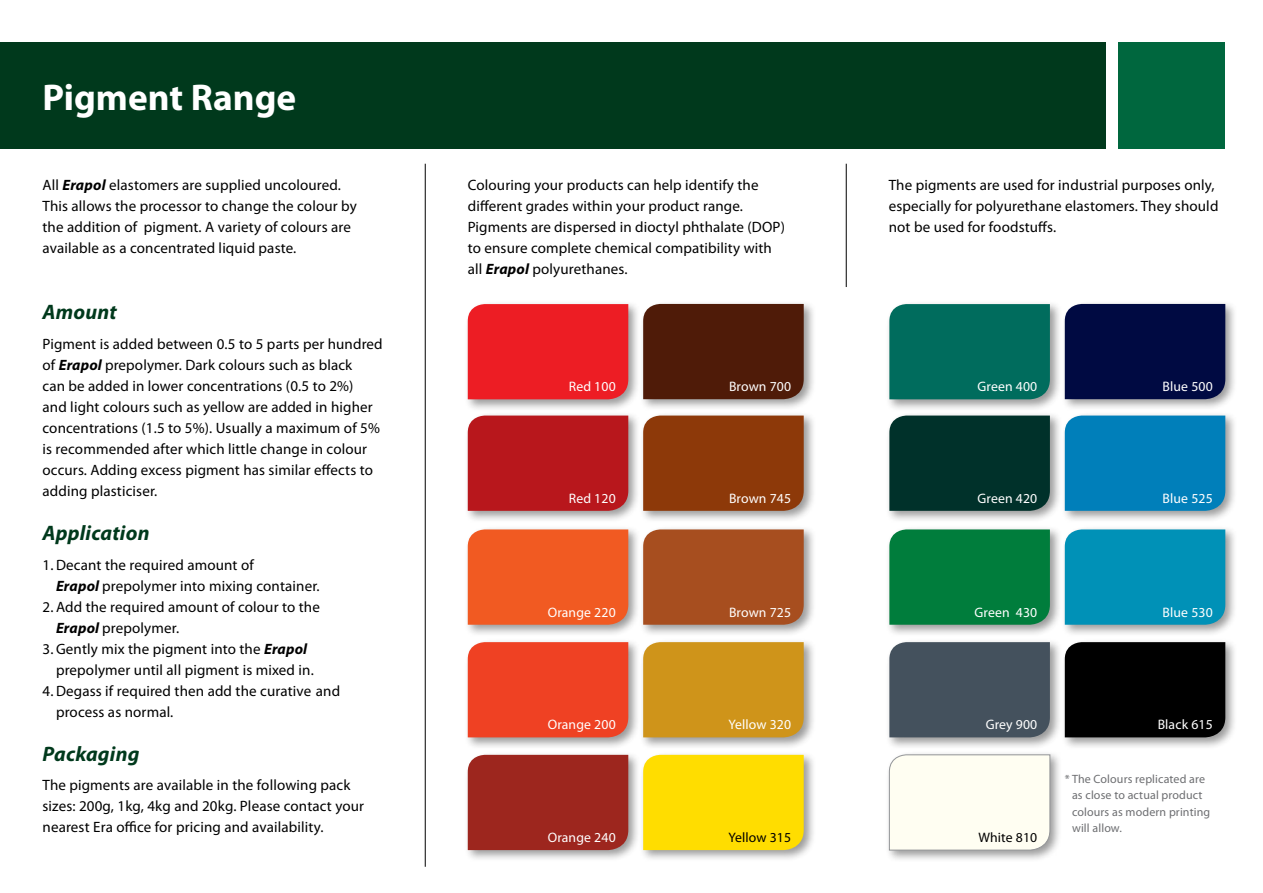
<style>
.page{position:relative;width:1263px;height:893px;background:#fff}
.page>*{position:absolute;margin:0;border:0;box-sizing:border-box;transform-origin:0 0}
.t1{font:700 37.35px "Myriad Pro";color:#fff}
.t2{font:italic 700 21px "Myriad Pro";letter-spacing:.01em;color:#00391c}
.t3{font:15px/21px "Myriad Pro";letter-spacing:.01em;color:#000}
.t4{font:13.8px "Myriad Pro";letter-spacing:.01em;color:#fff}
.t5{font:13.8px "Myriad Pro";letter-spacing:.01em;color:#000}
.t6{font:12px/16.5px "Myriad Pro";letter-spacing:.01em;color:#6d6e71}
.s1{font-weight:700;font-style:italic}
</style>
<div class="page">
<div style="left:1118px;top:43px;width:107px;height:106px;background:#00673e"></div>
<div style="left:0;top:43px;width:1106px;height:106px;background:#00391c"></div>
<hr style="left:425px;top:164px;width:1px;height:703px;background:#000">
<hr style="left:846px;top:164px;width:1px;height:123px;background:#000">
<div style="left:464px;top:300px;width:177px;height:112px;background:#000;opacity:.4"></div>
<div style="left:468px;top:304px;width:160px;height:95px;background:#ed1d24"></div>
<div style="left:885px;top:300px;width:177px;height:112px;background:#000;opacity:.4"></div>
<div style="left:889px;top:304px;width:161px;height:95px;background:#006c5d"></div>
<div style="left:464px;top:412px;width:177px;height:111px;background:#000;opacity:.4"></div>
<div style="left:468px;top:416px;width:160px;height:95px;background:#b8171c"></div>
<div style="left:885px;top:412px;width:177px;height:111px;background:#000;opacity:.4"></div>
<div style="left:889px;top:416px;width:161px;height:95px;background:#00312a"></div>
<div style="left:464px;top:525px;width:177px;height:112px;background:#000;opacity:.4"></div>
<div style="left:468px;top:529px;width:160px;height:96px;background:#f15a22"></div>
<div style="left:885px;top:525px;width:177px;height:112px;background:#000;opacity:.4"></div>
<div style="left:889px;top:529px;width:161px;height:96px;background:#007d3c"></div>
<div style="left:464px;top:638px;width:177px;height:112px;background:#000;opacity:.4"></div>
<div style="left:468px;top:642px;width:160px;height:95px;background:#ef4123"></div>
<div style="left:885px;top:638px;width:177px;height:112px;background:#000;opacity:.4"></div>
<div style="left:889px;top:642px;width:161px;height:95px;background:#44515d"></div>
<div style="left:464px;top:751px;width:177px;height:112px;background:#000;opacity:.4"></div>
<div style="left:468px;top:755px;width:160px;height:95px;background:#9d261e"></div>
<div style="left:885px;top:750px;width:178px;height:113px;background:#000;opacity:.4"></div>
<div style="left:889px;top:754px;width:162px;height:97px;background:#fffef2"></div>
<div style="left:639px;top:300px;width:177px;height:112px;background:#000;opacity:.4"></div>
<div style="left:643px;top:304px;width:161px;height:95px;background:#4f1b08"></div>
<div style="left:1061px;top:300px;width:177px;height:112px;background:#000;opacity:.4"></div>
<div style="left:1065px;top:304px;width:160px;height:95px;background:#000a42"></div>
<div style="left:639px;top:412px;width:177px;height:111px;background:#000;opacity:.4"></div>
<div style="left:643px;top:416px;width:161px;height:95px;background:#8d3909"></div>
<div style="left:1061px;top:412px;width:177px;height:111px;background:#000;opacity:.4"></div>
<div style="left:1065px;top:416px;width:160px;height:95px;background:#007fba"></div>
<div style="left:639px;top:525px;width:177px;height:112px;background:#000;opacity:.4"></div>
<div style="left:643px;top:529px;width:161px;height:96px;background:#a74e1f"></div>
<div style="left:1061px;top:525px;width:177px;height:112px;background:#000;opacity:.4"></div>
<div style="left:1065px;top:529px;width:160px;height:96px;background:#0091b7"></div>
<div style="left:639px;top:638px;width:177px;height:112px;background:#000;opacity:.4"></div>
<div style="left:643px;top:642px;width:161px;height:95px;background:#cf941a"></div>
<div style="left:1061px;top:638px;width:177px;height:112px;background:#000;opacity:.4"></div>
<div style="left:1065px;top:642px;width:160px;height:95px;background:#000"></div>
<div style="left:639px;top:751px;width:177px;height:112px;background:#000;opacity:.4"></div>
<div style="left:643px;top:755px;width:161px;height:95px;background:#fd0"></div>
<h1 class="t1" style="left:43px;top:73px;width:255px">Pigment Range</h1>
<p class="t3" style="left:43px;top:174px;width:316px">All <span class="s1">Erapol</span> elastomers are supplied uncoloured.<br>This allows the processor to change the colour by the addition of pigment. A variety of colours are available as a concentrated liquid paste.</p>
<p class="t3" style="left:468px;top:174px;width:319px">Colouring your products can help identify the different grades within your product range.<br>Pigments are dispersed in dioctyl phthalate (DOP) to ensure complete chemical compatibility with all <span class="s1">Erapol</span> polyurethanes.</p>
<p class="t3" style="left:889px;top:174px;width:331px">The pigments are used for industrial purposes only, especially for polyurethane elastomers. They should not be used for foodstuffs.</p>
<h2 class="t2" style="left:43px;top:299px;width:76px">Amount</h2>
<p class="t3" style="left:43px;top:333px;width:342px">Pigment is added between 0.5 to 5 parts per hundred of <span class="s1">Erapol</span> prepolymer. Dark colours such as black<br>can be added in lower concentrations (0.5 to 2%)<br>and light colours such as yellow are added in higher concentrations (1.5 to 5%). Usually a maximum of 5% is recommended after which little change in colour occurs. Adding excess pigment has similar effects to adding plasticiser.</p>
<h2 class="t2" style="left:43px;top:519px;width:108px">Application</h2>
<p class="t3" style="left:56px;top:554px;width:265px;text-indent:-13px">1. Decant the required amount of<br><span class="s1">Erapol</span> prepolymer into mixing container.</p>
<p class="t3" style="left:56px;top:596px;width:265px;text-indent:-14px">2. Add the required amount of colour to the<br><span class="s1">Erapol</span> prepolymer.</p>
<p class="t3" style="left:56px;top:638px;width:259px;text-indent:-14px">3. Gently mix the pigment into the <span class="s1">Erapol </span>prepolymer until all pigment is mixed in.</p>
<p class="t3" style="left:56px;top:680px;width:286px;text-indent:-14px">4. Degass if required then add the curative and process as normal.</p>
<h2 class="t2" style="left:43px;top:740px;width:98px">Packaging</h2>
<p class="t3" style="left:43px;top:774px;width:323px">The pigments are available in the following pack sizes: 200g, 1kg, 4kg and 20kg. Please contact your nearest Era office for pricing and availability.</p>
<p class="t4" style="left:569px;top:378px;width:48px">Red 100</p>
<p class="t4" style="left:729px;top:378px;width:64px">Brown 700</p>
<p class="t4" style="left:569px;top:489px;width:48px">Red 120</p>
<p class="t4" style="left:729px;top:489px;width:64px">Brown 745</p>
<p class="t4" style="left:548px;top:603px;width:69px">Orange 220</p>
<p class="t4" style="left:729px;top:603px;width:64px">Brown 725</p>
<p class="t4" style="left:548px;top:716px;width:69px">Orange 200</p>
<p class="t4" style="left:728px;top:716px;width:64px">Yellow 320</p>
<p class="t4" style="left:548px;top:829px;width:69px">Orange 240</p>
<p class="t5" style="left:728px;top:829px;width:64px">Yellow 315</p>
<p class="t4" style="left:977px;top:378px;width:61px">Green 400</p>
<p class="t4" style="left:1162px;top:378px;width:52px">Blue 500</p>
<p class="t4" style="left:977px;top:489px;width:61px">Green 420</p>
<p class="t4" style="left:1162px;top:489px;width:52px">Blue 525</p>
<p class="t4" style="left:974px;top:603px;width:64px">Green 430</p>
<p class="t4" style="left:1162px;top:603px;width:52px">Blue 530</p>
<p class="t4" style="left:986px;top:716px;width:53px">Grey 900</p>
<p class="t4" style="left:1158px;top:716px;width:57px">Black 615</p>
<p class="t5" style="left:978px;top:829px;width:60px">White 810</p>
<p class="t6" style="left:1072px;top:770px;width:140px;text-indent:-7px">* The Colours replicated are as close to actual product colours as modern printing will allow.</p>
</div>
